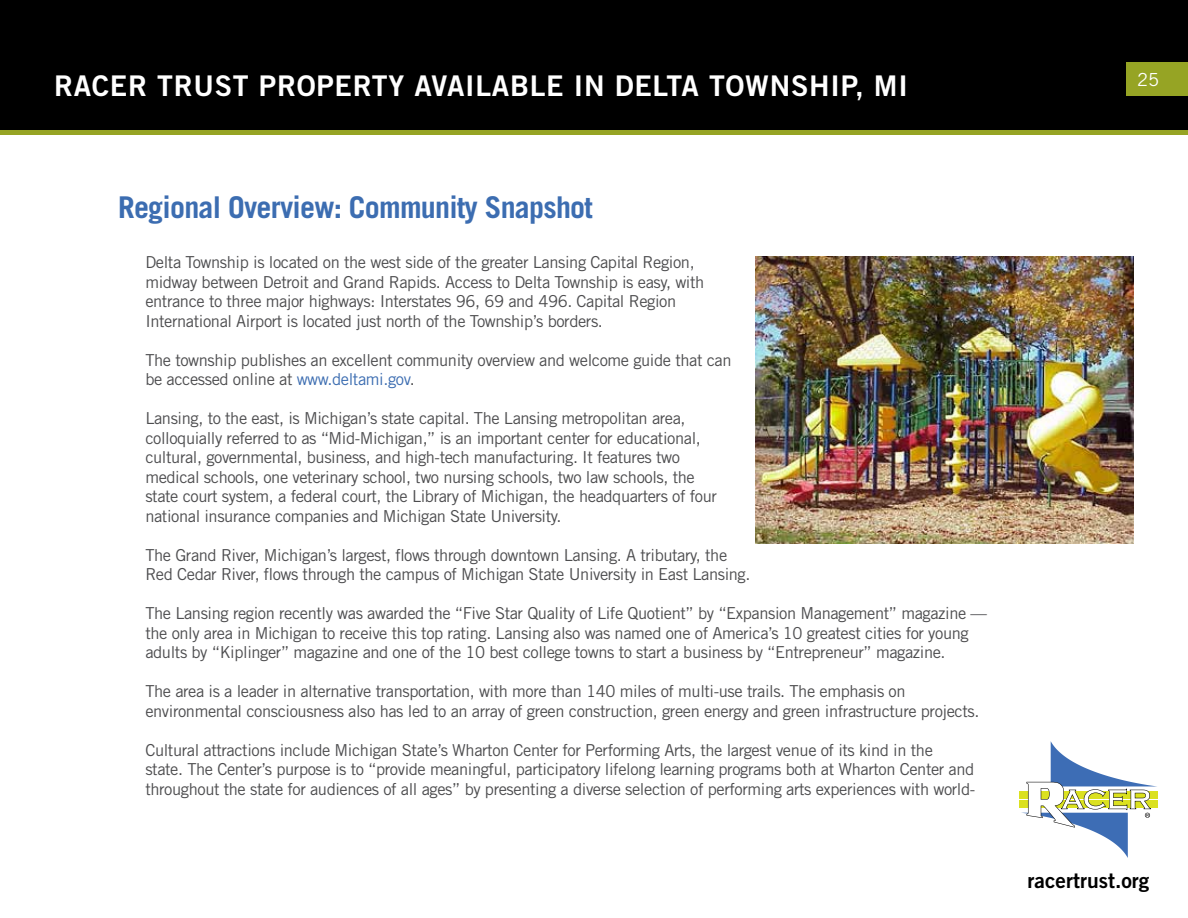
<style>
.page{position:relative;width:1188px;height:918px;background:#fff}
.page>*{position:absolute;margin:0;border:0;box-sizing:border-box;transform-origin:0 0}
.t1{font:700 30px "Trade Gothic LT Std";letter-spacing:-.025em;color:#3c6db1}
.t2{font:28.5px "Trade Gothic LT Std Bd 2";letter-spacing:.025em;color:#fff}
.t3{font:21px "Trade Gothic LT Std Bd 2";color:#000}
.t4{font:18px "Trade Gothic LT Std";color:#fff}
.t5{font:16.5px/19.5px "Trade Gothic LT Std";letter-spacing:-.025em;color:#4d4d4f}
.s1{color:#3c6db1}
</style>
<div class="page">
<div style="left:1px;top:1px;width:1186px;height:131px;background:#000"></div>
<div style="left:0;top:0;width:1188px;height:133px;border:2px solid #000"></div>
<div style="left:1126px;top:62px;width:62px;height:34px;background:#96a424"></div>
<div style="left:0;top:130px;width:1188px;height:5px;background:#96a424"></div>
<div style="left:1019px;top:791px;width:139px;height:7px;background:#dbe120"></div>
<div style="left:1019px;top:801px;width:139px;height:7px;background:#dbe120"></div>
<svg style="left:1021px;top:741px;width:137px;height:117px"></svg>
<img style="left:755px;top:256px;width:379px;height:287px">
<h2 class="t2" style="left:54px;top:68px;width:855px">RACER TRUST PROPERTY AVAILABLE IN DELTA TOWNSHIP, MI</h2>
<h1 class="t1" style="left:118px;top:189px;width:476px">Regional Overview: Community Snapshot</h1>
<p class="t5" style="left:145px;top:253px;width:561px">Delta Township is located on the west side of the greater Lansing Capital Region, midway between Detroit and Grand Rapids. Access to Delta Township is easy, with entrance to three major highways: Interstates 96, 69 and 496. Capital Region International Airport is located just north of the Township’s borders.</p>
<p class="t5" style="left:145px;top:350px;width:588px">The township publishes an excellent community overview and welcome guide that can be accessed online at <span class="s1">www.deltami.gov</span>.</p>
<p class="t5" style="left:145px;top:409px;width:573px">Lansing, to the east, is Michigan’s state capital. The Lansing metropolitan area, colloquially referred to as “Mid-Michigan,” is an important center for educational, cultural, governmental, business, and high-tech manufacturing. It features two medical schools, one veterinary school, two nursing schools, two law schools, the state court system, a federal court, the Library of Michigan, the headquarters of four national insurance companies and Michigan State University.</p>
<p class="t5" style="left:145px;top:545px;width:607px">The Grand River, Michigan’s largest, flows through downtown Lansing. A tributary, the<br>Red Cedar River, flows through the campus of Michigan State University in East Lansing.</p>
<p class="t5" style="left:145px;top:604px;width:843px">The Lansing region recently was awarded the “Five Star Quality of Life Quotient” by “Expansion Management” magazine — the only area in Michigan to receive this top rating. Lansing also was named one of America’s 10 greatest cities for young adults by “Kiplinger” magazine and one of the 10 best college towns to start a business by “Entrepreneur” magazine.</p>
<p class="t5" style="left:145px;top:682px;width:836px">The area is a leader in alternative transportation, with more than 140 miles of multi-use trails. The emphasis on environmental consciousness also has led to an array of green construction, green energy and green infrastructure projects.</p>
<p class="t5" style="left:145px;top:740px;width:831px">Cultural attractions include Michigan State’s Wharton Center for Performing Arts, the largest venue of its kind in the<br>state. The Center’s purpose is to “provide meaningful, participatory lifelong learning programs both at Wharton Center and throughout the state for audiences of all ages” by presenting a diverse selection of performing arts experiences with world-</p>
<p class="t4" style="left:1137px;top:68px;width:23px">25</p>
<p class="t3" style="left:1028px;top:867px;width:123px">racertrust.org</p>
</div>
